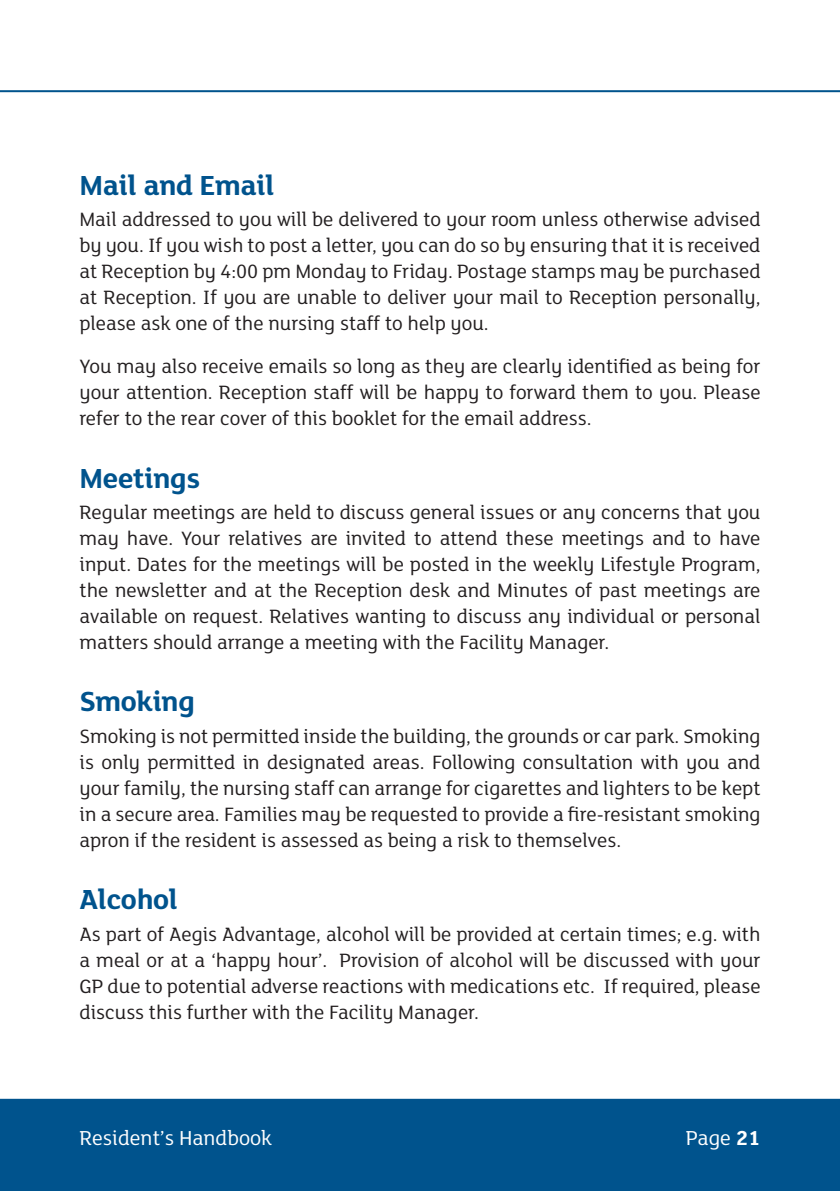
<style>
.page{position:relative;width:840px;height:1191px;background:#fff}
.page>*{position:absolute;margin:0;border:0;box-sizing:border-box;transform-origin:0 0}
.Sub_Heads{font:700 30px "FS Lola";letter-spacing:-.01em;color:#00538d}
.t1{font:22px "FS Lola";color:#fff}
.Body{font:21px/26px "FS Lola";color:#231f20;text-align:justify}
.s1{font-weight:700}
</style>
<div class="page">
<div style="left:0;top:1099px;width:839px;height:92px;background:#00538d"></div>
<hr style="left:0;top:90px;width:839px;height:2px;background:#00538d">
<hr style="left:0;top:1098px;width:839px;height:2px;background:#00538d">
<p class="Sub_Heads" style="left:79px;top:164px;width:197px">Mail and Email</p>
<p class="Body" style="left:79px;top:206px;width:682px">Mail addressed to you will be delivered to your room unless otherwise advised by you. If you wish to post a letter, you can do so by ensuring that it is received at Reception by 4:00 pm Monday to Friday. Postage stamps may be purchased at Reception. If you are unable to deliver your mail to Reception personally, please ask one of the nursing staff to help you.</p>
<p class="Body" style="left:79px;top:353px;width:682px">You may also receive emails so long as they are clearly identified as being for your attention. Reception staff will be happy to forward them to you. Please refer to the rear cover of this booklet for the email address.</p>
<p class="Sub_Heads" style="left:79px;top:457px;width:122px">Meetings</p>
<p class="Body" style="left:79px;top:498px;width:682px">Regular meetings are held to discuss general issues or any concerns that you may have. Your relatives are invited to attend these meetings and to have input. Dates for the meetings will be posted in the weekly Lifestyle Program, the newsletter and at the Reception desk and Minutes of past meetings are available on request. Relatives wanting to discuss any individual or personal matters should arrange a meeting with the Facility Manager.</p>
<p class="Sub_Heads" style="left:79px;top:681px;width:117px">Smoking</p>
<p class="Body" style="left:79px;top:722px;width:682px">Smoking is not permitted inside the building, the grounds or car park. Smoking is only permitted in designated areas. Following consultation with you and your family, the nursing staff can arrange for cigarettes and lighters to be kept in a secure area. Families may be requested to provide a fire-resistant smoking apron if the resident is assessed as being a risk to themselves.</p>
<p class="Sub_Heads" style="left:79px;top:878px;width:100px">Alcohol</p>
<p class="Body" style="left:79px;top:920px;width:682px">As part of Aegis Advantage, alcohol will be provided at certain times; e.g. with a meal or at a ‘happy hour’. Provision of alcohol will be discussed with your GP due to potential adverse reactions with medications etc. If required, please discuss this further with the Facility Manager.</p>
<p class="t1" style="left:79px;top:1123px;width:194px">Resident’s Handbook</p>
<p class="t1" style="left:685px;top:1123px;width:76px">Page <span class="s1">21</span></p>
</div>
